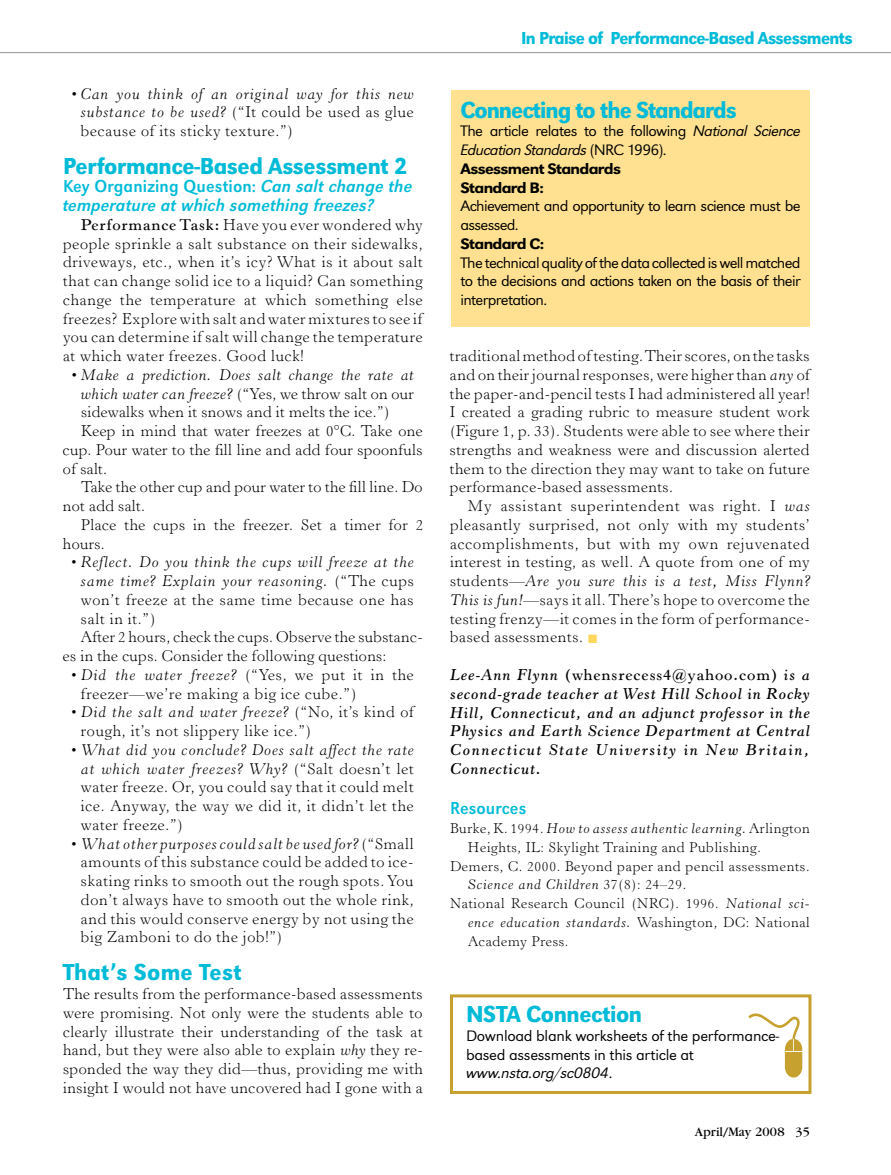
<style>
.page{position:relative;width:891px;height:1175px;background:#fff}
.page>*{position:absolute;margin:0;border:0;box-sizing:border-box;transform-origin:0 0}
.t1{font:24px "URW Grotesk T Medi Narr";letter-spacing:-.02em;color:#00bbd7}
.t2{font:24px "URW Grotesk T Medi Narr";letter-spacing:-.045em;color:#00bbd7}
.t3{font:24px "URW Grotesk T Medi Narr";letter-spacing:.005em;color:#00bbd7}
.t4{font:18px "URW Grotesk T Regu Narr";letter-spacing:.005em;color:#00bbd7}
.t5{font:18px "URW Grotesk T Medi Narr";letter-spacing:-.04em;color:#00bbd7}
.t6{font:18px "URW Grotesk T Regu Narr Obli";letter-spacing:.005em;color:#00bbd7}
.t7{font:300 15.75px/18.8px "Horley Old Style";letter-spacing:.03em;color:#000;text-align:justify}
.t8{font:italic 600 15.75px/18.8px "Horley Old Style";letter-spacing:.09em;color:#000;text-align:justify}
.t9{font:15.75px/18.8px "URW Grotesk T Ligh Wide";letter-spacing:-.04em;color:#000}
.t10{font:italic 300 15.75px/18.8px "Horley Old Style";letter-spacing:.05em;color:#000;text-align:justify}
.t11{font:15.75px/18.8px "URW Grotesk T Ligh Wide";letter-spacing:-.02em;color:#000}
.t12{font:italic 300 15.75px "Horley Old Style";letter-spacing:.025em;color:#000}
.t13{font:500 expanded 15.75px/18.8px "URW Grotesk T";letter-spacing:-.045em;color:#000}
.t14{font:15.75px "URW Grotesk T Ligh Wide Obli";letter-spacing:-.045em;color:#000}
.t15{font:15.75px "URW Grotesk T Ligh Wide Obli";letter-spacing:-.02em;color:#000}
.t16{font:300 14.25px "Horley Old Style";letter-spacing:.045em;color:#000}
.t17{font:italic 300 14.25px "Horley Old Style";letter-spacing:.05em;color:#000}
.t18{font:13.5px "Garamond";letter-spacing:.01em;color:#000}
.s1{font-style:normal}
.s2{font-family:"URW Grotesk T Regu Narr Obli"}
.s3{font-weight:600}
.s4{font-style:italic}
.s5{font-weight:400}
.s6{font-family:"URW Grotesk T Ligh Wide Obli"}
.s7{font-family:"URW Grotesk T Ligh Wide"}
.s8{color:#ffd65c}
.s9{font-weight:400;font-style:normal}
</style>
<div class="page">
<hr style="left:0;top:52px;width:891px;height:1px;background:#939598">
<div style="left:452px;top:90px;width:358px;height:236px;background:#ffe191"></div>
<div style="left:450px;top:994px;width:362px;height:100px;border:3px solid #c7a12f"></div>
<svg style="left:748px;top:1013px;width:54px;height:64px"></svg>
<p class="t10" style="left:81px;top:84px;width:335px;text-indent:-9px"><span class="s1">•</span> Can you think of an original way for this new substance to be used? <span class="s1">(“It could be used as glue because of its sticky texture.”)</span></p>
<h1 class="t1" style="left:63px;top:152px;width:346px">Performance-Based Assessment 2</h1>
<p class="t4" style="left:63px;top:176px;width:351px">Key Organizing Question: <span class="s2">Can salt change the</span></p>
<p class="t6" style="left:63px;top:195px;width:312px">temperature at which something freezes?</p>
<p class="t7" style="left:63px;top:216px;width:361px;text-indent:18px"><span class="s3">Performance Task:</span> Have you ever wondered why people sprinkle a salt substance on their sidewalks, driveways, etc., when it’s icy? What is it about salt that can change solid ice to a liquid? Can something change the temperature at which something else freezes? Explore with salt and water mixtures to see if you can determine if salt will change the temperature at which water freezes. Good luck!</p>
<p class="t12" style="left:72px;top:365px;width:343px"><span class="s1">•</span> Make a prediction. Does salt change the rate at</p>
<p class="t7" style="left:81px;top:385px;width:334px"><span class="s4">which water can freeze?</span> (“Yes, we throw salt on our</p>
<p class="t7" style="left:81px;top:403px;width:311px">sidewalks when it snows and it melts the ice.”)</p>
<p class="t7" style="left:81px;top:422px;width:343px">Keep in mind that water freezes at 0°C. Take one</p>
<p class="t7" style="left:63px;top:441px;width:361px">cup. Pour water to the fill line and add four spoonfuls</p>
<p class="t7" style="left:63px;top:460px;width:46px">of salt.</p>
<p class="t7" style="left:81px;top:478px;width:343px">Take the other cup and pour water to the fill line. Do</p>
<p class="t7" style="left:63px;top:497px;width:84px">not add salt.</p>
<p class="t7" style="left:81px;top:516px;width:344px">Place the cups in the freezer. Set a timer for 2</p>
<p class="t7" style="left:63px;top:535px;width:43px">hours.</p>
<p class="t10" style="left:72px;top:553px;width:343px"><span class="s1">•</span> Reflect. Do you think the cups will freeze at the</p>
<p class="t10" style="left:81px;top:572px;width:334px">same time? Explain your reasoning. <span class="s1">(“The cups</span></p>
<p class="t7" style="left:81px;top:591px;width:334px">won’t freeze at the same time because one has</p>
<p class="t7" style="left:81px;top:610px;width:76px">salt in it.”)</p>
<p class="t7" style="left:81px;top:628px;width:343px">After 2 hours, check the cups. Observe the substanc-</p>
<p class="t7" style="left:63px;top:647px;width:325px">es in the cups. Consider the following questions:</p>
<p class="t7" style="left:81px;top:666px;width:334px;text-indent:-9px">• <span class="s4">Did the water freeze?</span> (“Yes, we put it in the freezer<span class="s5">—</span>we’re making a big ice cube.”)</p>
<p class="t7" style="left:81px;top:703px;width:334px;text-indent:-9px">• <span class="s4">Did the salt and water freeze?</span> (“No, it’s kind of rough, it’s not slippery like ice.”)</p>
<p class="t7" style="left:81px;top:741px;width:335px;text-indent:-9px">• <span class="s4">What did you conclude? Does salt affect the rate at which water freezes? Why?</span> (“Salt doesn’t let water freeze. Or, you could say that it could melt ice. Anyway, the way we did it, it didn’t let the water freeze.”)</p>
<p class="t7" style="left:81px;top:834px;width:334px;text-indent:-9px">• <span class="s4">What other purposes could salt be used for?</span>(“Small amounts of this substance could be added to ice&shy;skating rinks to smooth out the rough spots. You don’t always have to smooth out the whole rink, and this would conserve energy by not using the big Zamboni to do the job!”)</p>
<h1 class="t3" style="left:63px;top:958px;width:180px">That’s Some Test</h1>
<p class="t7" style="left:63px;top:985px;width:361px">The results from the performance-based assessments were promising. Not only were the students able to clearly illustrate their understanding of the task at hand, but they were also able to explain <span class="s4">why</span> they re&shy;sponded the way they did<span class="s5">—</span>thus, providing me with insight I would not have uncovered had I gone with a</p>
<p class="t5" style="left:521px;top:28px;width:333px">In Praise of Performance-Based Assessments</p>
<h1 class="t2" style="left:460px;top:96px;width:278px">Connecting to the Standards</h1>
<p class="t9" style="left:460px;top:122px;width:342px">The article relates to the following <span class="s6">National Science</span></p>
<p class="t14" style="left:460px;top:141px;width:207px">Education Standards <span class="s7">(NRC 1996).</span></p>
<p class="t13" style="left:460px;top:159px;width:162px">Assessment Standards<br>Standard B:</p>
<p class="t9" style="left:460px;top:197px;width:342px">Achievement and opportunity to learn science must be assessed.</p>
<p class="t13" style="left:460px;top:234px;width:85px">Standard C:</p>
<p class="t9" style="left:460px;top:253px;width:342px;text-align:justify">The technical quality of the data collected is well matched to the decisions and actions taken on the basis of their interpretation.</p>
<p class="t7" style="left:450px;top:347px;width:361px">traditional method of testing. Their scores, on the tasks and on their journal responses, were higher than <span class="s4">any</span> of the paper-and-pencil tests I had administered all year!<br>I created a grading rubric to measure student work (Figure 1, p. 33). Students were able to see where their strengths and weakness were and discussion alerted them to the direction they may want to take on future performance-based assessments.</p>
<p class="t7" style="left:450px;top:497px;width:361px;text-indent:18px">My assistant superintendent was right. I <span class="s4">was </span>pleasantly surprised, not only with my students’ accomplishments, but with my own rejuvenated interest in testing, as well. A quote from one of my students<span class="s5">—</span><span class="s4">Are you sure this is a test, Miss Flynn?<br>This is fun!</span><span class="s5">—</span>says it all. There’s hope to overcome the testing frenzy<span class="s5">—</span>it comes in the form of performance&shy;based assessments. <span class="s8">■</span></p>
<p class="t8" style="left:450px;top:665px;width:362px">Lee-Ann Flynn <span class="s1">(whensrecess4@yahoo.com)</span> is a second-grade teacher at West Hill School in Rocky Hill, Connecticut, and an adjunct professor in the Physics and Earth Science Department at Central Connecticut State University in New Britain, Connecticut.</p>
<p class="t4" style="left:450px;top:798px;width:78px">Resources</p>
<p class="t17" style="left:450px;top:820px;width:361px"><span class="s1">Burke, K. 1994.</span> How to assess authentic learning. <span class="s1">Arlington</span></p>
<p class="t16" style="left:468px;top:839px;width:294px">Heights, IL: Skylight Training and Publishing.</p>
<p class="t16" style="left:450px;top:857px;width:361px">Demers, C. 2000. Beyond paper and pencil assessments.</p>
<p class="t17" style="left:468px;top:876px;width:220px">Science and Children <span class="s1">37(8): 24</span><span class="s9">–</span><span class="s1">29.</span></p>
<p class="t16" style="left:450px;top:895px;width:362px">National Research Council (NRC). 1996. <span class="s4">National sci-</span></p>
<p class="t17" style="left:468px;top:913px;width:343px">ence education standards. <span class="s1">Washington, DC: National</span></p>
<p class="t16" style="left:468px;top:932px;width:102px">Academy Press.</p>
<h1 class="t1" style="left:466px;top:1000px;width:178px">NSTA Connection</h1>
<p class="t11" style="left:466px;top:1026px;width:315px">Download blank worksheets of the performance&shy;based assessments in this article at</p>
<p class="t15" style="left:466px;top:1064px;width:148px">www.nsta.org/sc0804<span class="s7">.</span></p>
<p class="t18" style="left:695px;top:1124px;width:117px">April/May 2008 35</p>
</div>
